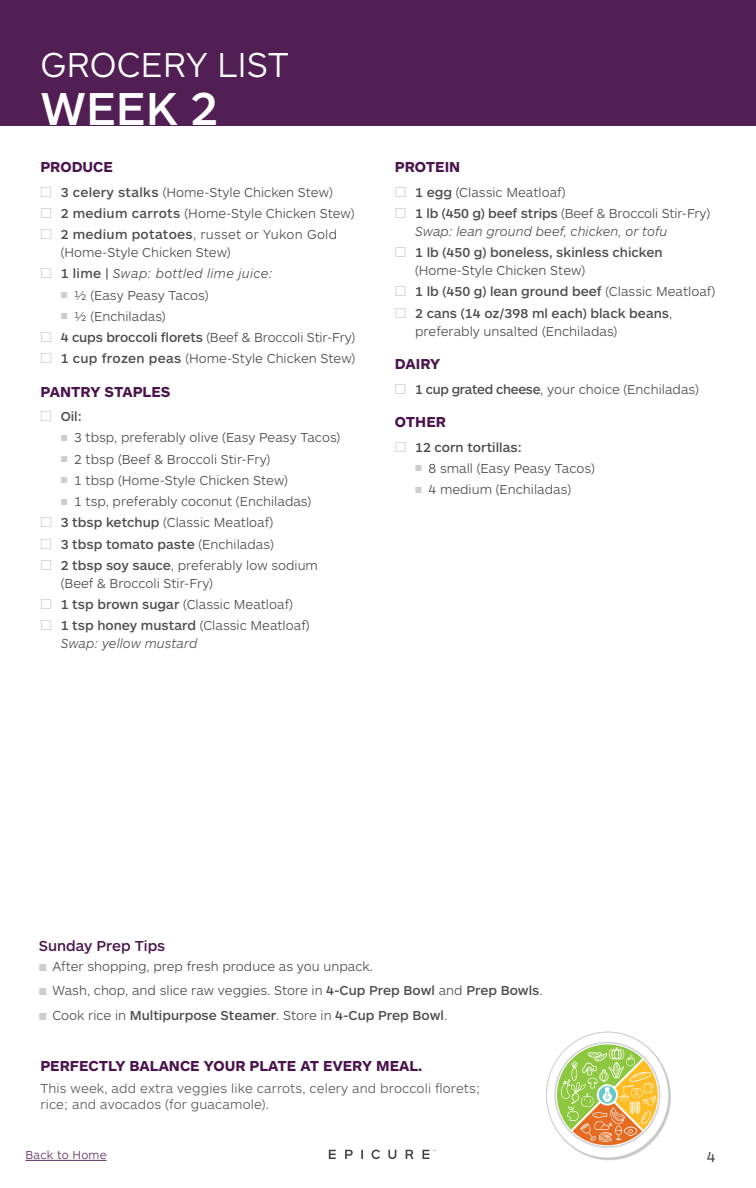
<style>
.page{position:relative;width:756px;height:1188px;background:#fff}
.page>*{position:absolute;margin:0;border:0;box-sizing:border-box;transform-origin:0 0}
.t1{font:500 48px "ARS Maquette Pro";color:#fff}
.t2{font:300 36px "ARS Maquette Pro";color:#fff}
.t3{font:700 15px "ARS Maquette Pro";color:#49134c}
.t4{font:500 15px "ARS Maquette Pro";color:#49134c}
.t5{font:15px "ARS Maquette Pro";color:#4d4d4f}
.t6{font:300 13.5px/18px "ARS Maquette Pro";color:#4d4d4f}
.t7{font:500 13.5px/18px "ARS Maquette Pro";color:#4d4d4f}
.t8{font:italic 300 13.5px/18px "ARS Maquette Pro";color:#4d4d4f}
.t9{font:300 13.5px/15.8px "ARS Maquette Pro";letter-spacing:.01em;color:#58595b}
.t10{font:italic 300 13.5px "ARS Maquette Pro";letter-spacing:.02em;color:#4d4d4f}
.t11{font:300 12px "ARS Maquette Pro";letter-spacing:.02em;color:#5b305e}
.s1{font-weight:400;font-size:15px;color:#cbcdce}
.s2{font-weight:500}
.s3{font-weight:400;font-style:normal;font-size:15px;color:#cbcdce}
.s4{font-weight:500;font-style:normal}
.s5{font-weight:400;font-size:9px;color:#cbcdce}
.s6{font-weight:300}
.s7{font-style:normal}
.s8{font-weight:400;font-size:10.5px;color:#cbcdce}
</style>
<div class="page">
<svg style="left:329px;top:1150px;width:7px;height:9px"></svg>
<svg style="left:345px;top:1150px;width:8px;height:9px"></svg>
<svg style="left:361px;top:1150px;width:2px;height:9px"></svg>
<svg style="left:388px;top:1150px;width:8px;height:9px"></svg>
<svg style="left:406px;top:1150px;width:7px;height:9px"></svg>
<svg style="left:423px;top:1150px;width:13px;height:9px"></svg>
<svg style="left:372px;top:1150px;width:8px;height:9px"></svg>
<hr style="left:26px;top:1160px;width:81px;height:1px;background:#5b305e">
<div style="left:0;top:0;width:756px;height:125px;background:#521f55"></div>
<svg style="left:546px;top:1032px;width:125px;height:129px"></svg>
<h2 class="t2" style="left:40px;top:42px;width:250px">GROCERY LIST</h2>
<h1 class="t1" style="left:40px;top:78px;width:179px">WEEK 2</h1>
<p class="t3" style="left:40px;top:157px;width:74px">PRODUCE</p>
<p class="t6" style="left:40px;top:182px;width:294px"><span class="s1">□</span> <span class="s2">3 celery stalks</span> (Home-Style Chicken Stew)</p>
<p class="t6" style="left:40px;top:204px;width:316px"><span class="s1">□</span> <span class="s2">2 medium carrots</span> (Home-Style Chicken Stew)</p>
<p class="t6" style="left:61px;top:225px;width:278px;text-indent:-20px"><span class="s1">□</span> <span class="s2">2 medium potatoes</span>, russet or Yukon Gold (Home-Style Chicken Stew)</p>
<p class="t10" style="left:40px;top:265px;width:234px"><span class="s3">□</span> <span class="s4">1 lime |</span> Swap: bottled lime juice:</p>
<p class="t6" style="left:61px;top:285px;width:149px"><span class="s5">■</span> ½ (Easy Peasy Tacos)</p>
<p class="t6" style="left:61px;top:306px;width:106px"><span class="s5">■</span> ½ (Enchiladas)</p>
<p class="t6" style="left:40px;top:328px;width:316px"><span class="s1">□</span> <span class="s2">4 cups broccoli florets</span> (Beef &amp; Broccoli Stir-Fry)</p>
<p class="t6" style="left:40px;top:349px;width:316px"><span class="s1">□</span> <span class="s2">1 cup frozen peas</span> (Home-Style Chicken Stew)</p>
<p class="t3" style="left:40px;top:382px;width:131px">PANTRY STAPLES</p>
<p class="t7" style="left:40px;top:407px;width:43px"><span class="s1">□</span> Oil:</p>
<p class="t6" style="left:61px;top:428px;width:281px"><span class="s5">■</span> 3 tbsp, preferably olive (Easy Peasy Tacos)</p>
<p class="t6" style="left:61px;top:449px;width:211px"><span class="s5">■</span> 2 tbsp (Beef &amp; Broccoli Stir-Fry)</p>
<p class="t6" style="left:61px;top:471px;width:229px"><span class="s5">■</span> 1 tbsp (Home-Style Chicken Stew)</p>
<p class="t6" style="left:61px;top:492px;width:252px"><span class="s5">■</span> 1 tsp, preferably coconut (Enchiladas)</p>
<p class="t6" style="left:40px;top:513px;width:234px"><span class="s1">□</span> <span class="s2">3 tbsp ketchup</span> (Classic Meatloaf)</p>
<p class="t7" style="left:40px;top:534px;width:235px"><span class="s1">□</span> 3 tbsp tomato paste <span class="s6">(Enchiladas)</span></p>
<p class="t6" style="left:61px;top:556px;width:259px;text-indent:-20px"><span class="s1">□</span> <span class="s2">2 tbsp soy sauce</span>, preferably low sodium (Beef &amp; Broccoli Stir-Fry)</p>
<p class="t6" style="left:40px;top:595px;width:254px"><span class="s1">□</span> <span class="s2">1 tsp brown sugar</span> (Classic Meatloaf)</p>
<p class="t8" style="left:61px;top:616px;width:250px;text-indent:-20px"><span class="s3">□</span> <span class="s4">1 tsp honey mustard</span> <span class="s7">(Classic Meatloaf)<br></span>Swap: yellow mustard</p>
<p class="t3" style="left:395px;top:157px;width:67px">PROTEIN</p>
<p class="t6" style="left:395px;top:182px;width:172px"><span class="s1">□</span> <span class="s2">1 egg</span> (Classic Meatloaf)</p>
<p class="t8" style="left:415px;top:203px;width:296px;text-indent:-20px"><span class="s3">□</span> <span class="s4">1 lb (450 g) beef strips</span> <span class="s7">(Beef &amp; Broccoli Stir-Fry)<br></span>Swap: lean ground beef, chicken, or tofu</p>
<p class="t7" style="left:415px;top:243px;width:249px;text-indent:-20px"><span class="s1">□</span> 1 lb (450 g) boneless, skinless chicken <span class="s6">(Home-Style Chicken Stew)</span></p>
<p class="t7" style="left:395px;top:282px;width:322px"><span class="s1">□</span> 1 lb (450 g) lean ground beef <span class="s6">(Classic Meatloaf)</span></p>
<p class="t7" style="left:415px;top:303px;width:259px;text-indent:-20px"><span class="s1">□</span> 2 cans (14 oz/398 ml each) black beans<span class="s6">, preferably unsalted (Enchiladas)</span></p>
<p class="t3" style="left:395px;top:354px;width:47px">DAIRY</p>
<p class="t6" style="left:395px;top:379px;width:306px"><span class="s1">□</span> <span class="s2">1 cup grated cheese</span>, your choice (Enchiladas)</p>
<p class="t3" style="left:395px;top:412px;width:53px">OTHER</p>
<p class="t7" style="left:395px;top:437px;width:128px"><span class="s1">□</span> 12 corn tortillas:</p>
<p class="t6" style="left:415px;top:458px;width:181px"><span class="s5">■</span> 8 small (Easy Peasy Tacos)</p>
<p class="t6" style="left:415px;top:480px;width:158px"><span class="s5">■</span> 4 medium (Enchiladas)</p>
<p class="t4" style="left:39px;top:936px;width:128px">Sunday Prep Tips</p>
<p class="t6" style="left:39px;top:956px;width:336px"><span class="s8">■</span> After shopping, prep fresh produce as you unpack.</p>
<p class="t6" style="left:39px;top:981px;width:505px"><span class="s8">■</span> Wash, chop, and slice raw veggies. Store in <span class="s2">4-Cup Prep Bowl</span> and <span class="s2">Prep Bowls</span>.</p>
<p class="t7" style="left:39px;top:1006px;width:410px"><span class="s8">■</span> <span class="s6">Cook rice in</span> Multipurpose Steamer<span class="s6">. Store in</span> 4-Cup Prep Bowl<span class="s6">.</span></p>
<p class="t3" style="left:40px;top:1056px;width:384px">PERFECTLY BALANCE YOUR PLATE AT EVERY MEAL.</p>
<p class="t9" style="left:40px;top:1080px;width:441px">This week, add extra veggies like carrots, celery and broccoli florets; rice; and avocados (for guacamole).</p>
<p class="t11" style="left:26px;top:1147px;width:83px">Back to Home</p>
<p class="t5" style="left:707px;top:1147px;width:10px">4</p>
</div>
